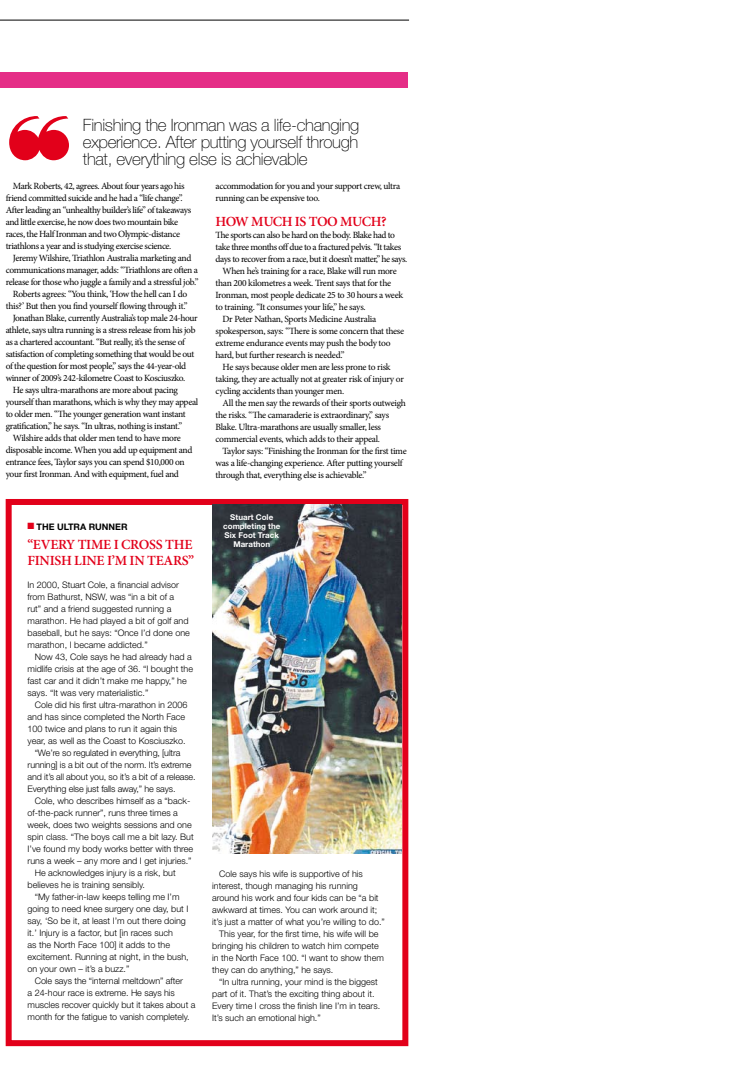
<style>
.page{position:relative;width:743px;height:1066px;background:#fff}
.page>*{position:absolute;margin:0;border:0;box-sizing:border-box;transform-origin:0 0}
.t1{font:100 17px/17px "Helvetica Neue";letter-spacing:-.02em;color:#000}
.t2{font:600 14px/16px "Minion Pro";letter-spacing:-.02em;color:#e2001a}
.t3{font:600 14px "Minion Pro";letter-spacing:-.04em;color:#e2001a}
.t4{font:9.5px/12px "Minion Pro";letter-spacing:-.04em;color:#000}
.t5{font:300 9px/12px "Helvetica Neue";color:#000}
.t6{font:700 9px "Helvetica Neue";color:#000}
.t7{font:700 8px/9px "Helvetica Neue";color:#fff;text-align:center}
.s1{color:#e2001a}
</style>
<div class="page">
<div style="left:0;top:72px;width:408px;height:15px;background:#e52e87"></div>
<div style="left:6px;top:499px;width:402px;height:547px;border:6px solid #e2001a"></div>
<hr style="left:0;top:20px;width:409px;height:1px;background:#000">
<img style="left:212px;top:505px;width:190px;height:348px">
<h1 class="t1" style="left:83px;top:117px;width:278px">Finishing the Ironman was a life-changing experience. After putting yourself through</h1>
<h1 class="t1" style="left:83px;top:151px;width:226px">that, everything else is achievable</h1>
<p class="t4" style="left:6px;top:180px;width:187px;text-indent:7px">Mark Roberts, 42, agrees. About four years ago his friend committed suicide and he had a “life change”.<br>After leading an “unhealthy builder’s life” of takeaways and little exercise, he now does two mountain bike races, the Half Ironman and two Olympic-distance triathlons a year and is studying exercise science.</p>
<p class="t4" style="left:13px;top:252px;width:180px">Jeremy Wilshire, Triathlon Australia marketing and</p>
<p class="t4" style="left:6px;top:264px;width:194px">communications manager, adds: “Triathlons are often a</p>
<p class="t4" style="left:6px;top:276px;width:194px">release for those who juggle a family and a stressful job.”</p>
<p class="t4" style="left:13px;top:288px;width:176px">Roberts agrees: “You think, ‘How the hell can I do</p>
<p class="t4" style="left:6px;top:300px;width:184px">this?’ But then you find yourself flowing through it.”</p>
<p class="t4" style="left:13px;top:312px;width:186px">Jonathan Blake, currently Australia’s top male 24-hour</p>
<p class="t4" style="left:6px;top:324px;width:191px">athlete, says ultra running is a stress release from his job</p>
<p class="t4" style="left:6px;top:336px;width:181px">as a chartered accountant. “But really, it’s the sense of</p>
<p class="t4" style="left:6px;top:348px;width:190px">satisfaction of completing something that would be out</p>
<p class="t4" style="left:6px;top:360px;width:182px">of the question for most people,” says the 44-year-old</p>
<p class="t4" style="left:6px;top:372px;width:181px">winner of 2009’s 242-kilometre Coast to Kosciuszko.</p>
<p class="t4" style="left:13px;top:384px;width:167px">He says ultra-marathons are more about pacing</p>
<p class="t4" style="left:6px;top:396px;width:194px">yourself than marathons, which is why they may appeal</p>
<p class="t4" style="left:6px;top:408px;width:182px">to older men. “The younger generation want instant</p>
<p class="t4" style="left:6px;top:420px;width:178px">gratification,” he says. “In ultras, nothing is instant.”</p>
<p class="t4" style="left:13px;top:432px;width:170px">Wilshire adds that older men tend to have more</p>
<p class="t4" style="left:6px;top:444px;width:188px">disposable income. When you add up equipment and</p>
<p class="t4" style="left:6px;top:456px;width:180px">entrance fees, Taylor says you can spend $10,000 on</p>
<p class="t4" style="left:6px;top:468px;width:175px">your first Ironman. And with equipment, fuel and</p>
<p class="t6" style="left:27px;top:521px;width:102px"><span class="s1">■</span> the ultra runner</p>
<h2 class="t2" style="left:27px;top:537px;width:168px">“EVERY TIME I CROSS THE<br>FINISH LINE I’M IN TEARS”</h2>
<p class="t5" style="left:28px;top:579px;width:164px">In 2000, Stuart Cole, a financial advisor from Bathurst, NSW, was “in a bit of a rut” and a friend suggested running a marathon. He had played a bit of golf and baseball, but he says: “Once I’d done one marathon, I became addicted.”</p>
<p class="t5" style="left:28px;top:651px;width:167px;text-indent:7px">Now 43, Cole says he had already had a midlife crisis at the age of 36. “I bought the fast car and it didn’t make me happy,” he says. “It was very materialistic.”</p>
<p class="t5" style="left:35px;top:699px;width:154px">Cole did his first ultra-marathon in 2006</p>
<p class="t5" style="left:28px;top:711px;width:159px">and has since completed the North Face</p>
<p class="t5" style="left:28px;top:723px;width:151px">100 twice and plans to run it again this</p>
<p class="t5" style="left:28px;top:735px;width:159px">year, as well as the Coast to Kosciuszko.</p>
<p class="t5" style="left:35px;top:747px;width:147px">“We’re so regulated in everything, [ultra</p>
<p class="t5" style="left:28px;top:759px;width:165px">running] is a bit out of the norm. It’s extreme</p>
<p class="t5" style="left:28px;top:771px;width:169px">and it’s all about you, so it’s a bit of a release.</p>
<p class="t5" style="left:28px;top:783px;width:149px">Everything else just falls away,” he says.</p>
<p class="t5" style="left:35px;top:795px;width:157px">Cole, who describes himself as a “back-</p>
<p class="t5" style="left:28px;top:807px;width:152px">of-the-pack runner”, runs three times a</p>
<p class="t5" style="left:28px;top:819px;width:166px">week, does two weights sessions and one</p>
<p class="t5" style="left:28px;top:831px;width:168px">spin class. “The boys call me a bit lazy. But</p>
<p class="t5" style="left:28px;top:843px;width:167px">I’ve found my body works better with three</p>
<p class="t5" style="left:28px;top:855px;width:165px">runs a week – any more and I get injuries.”</p>
<p class="t5" style="left:35px;top:867px;width:143px">He acknowledges injury is a risk, but</p>
<p class="t5" style="left:28px;top:879px;width:119px">believes he is training sensibly.</p>
<p class="t5" style="left:35px;top:891px;width:146px">“My father-in-law keeps telling me I’m</p>
<p class="t5" style="left:28px;top:903px;width:162px">going to need knee surgery one day, but I</p>
<p class="t5" style="left:28px;top:915px;width:160px">say, ‘So be it, at least I’m out there doing</p>
<p class="t5" style="left:28px;top:927px;width:147px">it.’ Injury is a factor, but [in races such</p>
<p class="t5" style="left:28px;top:939px;width:144px">as the North Face 100] it adds to the</p>
<p class="t5" style="left:28px;top:951px;width:163px">excitement. Running at night, in the bush,</p>
<p class="t5" style="left:28px;top:963px;width:103px">on your own – it’s a buzz.”</p>
<p class="t5" style="left:35px;top:975px;width:150px">Cole says the “internal meltdown” after</p>
<p class="t5" style="left:28px;top:987px;width:149px">a 24-hour race is extreme. He says his</p>
<p class="t5" style="left:28px;top:999px;width:169px">muscles recover quickly but it takes about a</p>
<p class="t5" style="left:28px;top:1011px;width:163px">month for the fatigue to vanish completely.</p>
<p class="t4" style="left:215px;top:180px;width:186px">accommodation for you and your support crew, ultra running can be expensive too.</p>
<h2 class="t3" style="left:215px;top:213px;width:173px">HOW MUCH IS TOO MUCH?</h2>
<p class="t4" style="left:215px;top:229px;width:181px">The sports can also be hard on the body. Blake had to</p>
<p class="t4" style="left:215px;top:241px;width:187px">take three months off due to a fractured pelvis. “It takes</p>
<p class="t4" style="left:215px;top:253px;width:193px">days to recover from a race, but it doesn’t matter,” he says.</p>
<p class="t4" style="left:223px;top:265px;width:176px">When he’s training for a race, Blake will run more</p>
<p class="t4" style="left:215px;top:277px;width:177px">than 200 kilometres a week. Trent says that for the</p>
<p class="t4" style="left:215px;top:289px;width:189px">Ironman, most people dedicate 25 to 30 hours a week</p>
<p class="t4" style="left:215px;top:301px;width:152px">to training. “It consumes your life,” he says.</p>
<p class="t4" style="left:223px;top:313px;width:155px">Dr Peter Nathan, Sports Medicine Australia</p>
<p class="t4" style="left:215px;top:325px;width:190px">spokesperson, says: “There is some concern that these</p>
<p class="t4" style="left:215px;top:337px;width:177px">extreme endurance events may push the body too</p>
<p class="t4" style="left:215px;top:349px;width:131px">hard, but further research is needed.”</p>
<p class="t4" style="left:223px;top:361px;width:170px">He says because older men are less prone to risk</p>
<p class="t4" style="left:215px;top:373px;width:190px">taking, they are actually not at greater risk of injury or</p>
<p class="t4" style="left:215px;top:385px;width:130px">cycling accidents than younger men.</p>
<p class="t4" style="left:223px;top:397px;width:185px">All the men say the rewards of their sports outweigh</p>
<p class="t4" style="left:215px;top:409px;width:175px">the risks. “The camaraderie is extraordinary,” says</p>
<p class="t4" style="left:215px;top:421px;width:167px">Blake. Ultra-marathons are usually smaller, less</p>
<p class="t4" style="left:215px;top:433px;width:166px">commercial events, which adds to their appeal.</p>
<p class="t4" style="left:223px;top:445px;width:186px">Taylor says: “Finishing the Ironman for the first time</p>
<p class="t4" style="left:215px;top:457px;width:188px">was a life-changing experience. After putting yourself</p>
<p class="t4" style="left:215px;top:469px;width:153px">through that, everything else is achievable.”</p>
<p class="t7" style="left:223px;top:512px;width:59px">Stuart Cole completing the<br>Six Foot Track<br>Marathon</p>
<p class="t5" style="left:219px;top:867px;width:145px">Cole says his wife is supportive of his</p>
<p class="t5" style="left:212px;top:879px;width:147px">interest, though managing his running</p>
<p class="t5" style="left:212px;top:891px;width:168px">around his work and four kids can be “a bit</p>
<p class="t5" style="left:212px;top:903px;width:166px">awkward at times. You can work around it;</p>
<p class="t5" style="left:212px;top:915px;width:174px">it’s just a matter of what you’re willing to do.”</p>
<p class="t5" style="left:219px;top:927px;width:161px">This year, for the first time, his wife will be</p>
<p class="t5" style="left:212px;top:939px;width:168px">bringing his children to watch him compete</p>
<p class="t5" style="left:212px;top:951px;width:173px">in the North Face 100. “I want to show them</p>
<p class="t5" style="left:212px;top:963px;width:123px">they can do anything,” he says.</p>
<p class="t5" style="left:219px;top:975px;width:160px">“In ultra running, your mind is the biggest</p>
<p class="t5" style="left:212px;top:987px;width:164px">part of it. That’s the exciting thing about it.</p>
<p class="t5" style="left:212px;top:999px;width:170px">Every time I cross the finish line I’m in tears.</p>
<p class="t5" style="left:212px;top:1011px;width:110px">It’s such an emotional high.”</p>
</div>
